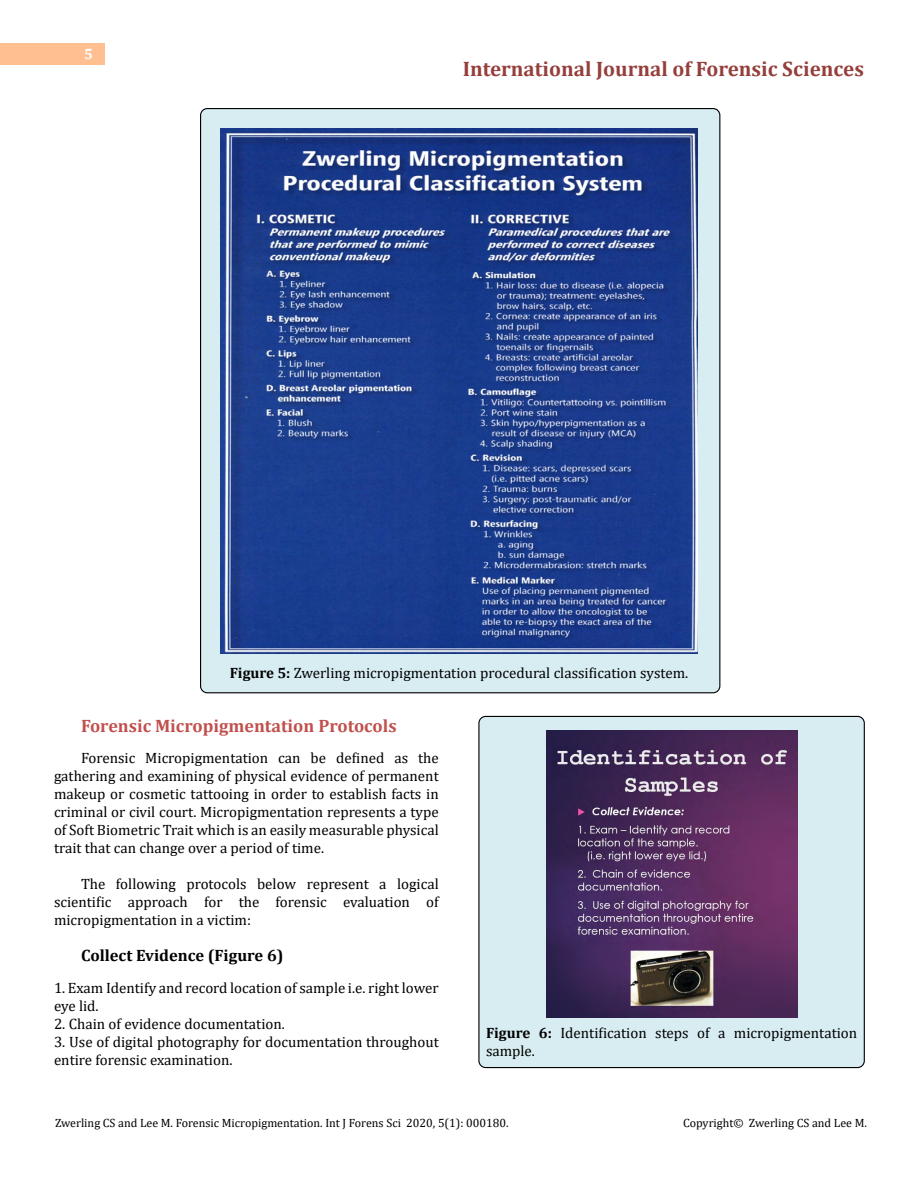
<style>
.page{position:relative;width:918px;height:1188px;background:#fff}
.page>*{position:absolute;margin:0;border:0;box-sizing:border-box;transform-origin:0 0}
.t1{font:700 21px "Cambria";color:#953f3c}
.t2{font:700 18px "Cambria";color:#c0504d}
.t3{font:700 16.5px "Cambria";color:#000}
.t4{font:15px/18px "Cambria";color:#000}
.t5{font:700 15px "Cambria";color:#fff}
.t6{font:12px "Cambria";color:#000}
.s1{font-weight:700}
</style>
<div class="page">
<div style="left:0;top:43px;width:105px;height:21px;background:#ffbf91"></div>
<div style="left:479px;top:716px;width:385px;height:352px;background:#d8edf2;border-radius:7px"></div>
<div style="left:478px;top:716px;width:387px;height:352px;border:1px solid #000;border-radius:7px"></div>
<div style="left:201px;top:109px;width:519px;height:584px;background:#d8edf2;border-radius:7px"></div>
<img style="left:220px;top:128px;width:478px;height:525px">
<img style="left:546px;top:730px;width:251px;height:288px">
<p class="t5" style="left:84px;top:44px;width:10px">5</p>
<h1 class="t1" style="left:463px;top:54px;width:403px">International Journal of Forensic Sciences</h1>
<p class="t4" style="left:230px;top:663px;width:460px"><span class="s1">Figure 5:</span> Zwerling micropigmentation procedural classification system.</p>
<p class="t2" style="left:81px;top:713px;width:317px">Forensic Micropigmentation Protocols</p>
<p class="t4" style="left:54px;top:749px;width:386px;text-align:justify;text-indent:27px">Forensic Micropigmentation can be defined as the gathering and examining of physical evidence of permanent makeup or cosmetic tattooing in order to establish facts in criminal or civil court. Micropigmentation represents a type of Soft Biometric Trait which is an easily measurable physical trait that can change over a period of time.</p>
<p class="t4" style="left:54px;top:875px;width:386px;text-align:justify;text-indent:27px">The following protocols below represent a logical scientific approach for the forensic evaluation of micropigmentation in a victim:</p>
<p class="t3" style="left:81px;top:944px;width:204px">Collect Evidence (Figure 6)</p>
<p class="t4" style="left:54px;top:978px;width:386px">1. Exam Identify and record location of sample i.e. right lower eye lid.</p>
<p class="t4" style="left:54px;top:1014px;width:232px">2. Chain of evidence documentation.</p>
<p class="t4" style="left:54px;top:1032px;width:386px">3. Use of digital photography for documentation throughout entire forensic examination.</p>
<p class="t4" style="left:486px;top:1023px;width:373px"><span class="s1">Figure 6:</span> Identification steps of a micropigmentation sample.</p>
<p class="t6" style="left:55px;top:1115px;width:455px">Zwerling CS and Lee M. Forensic Micropigmentation. Int J Forens Sci 2020, 5(1): 000180.</p>
<p class="t6" style="left:683px;top:1115px;width:185px">Copyright© Zwerling CS and Lee M.</p>
</div>
